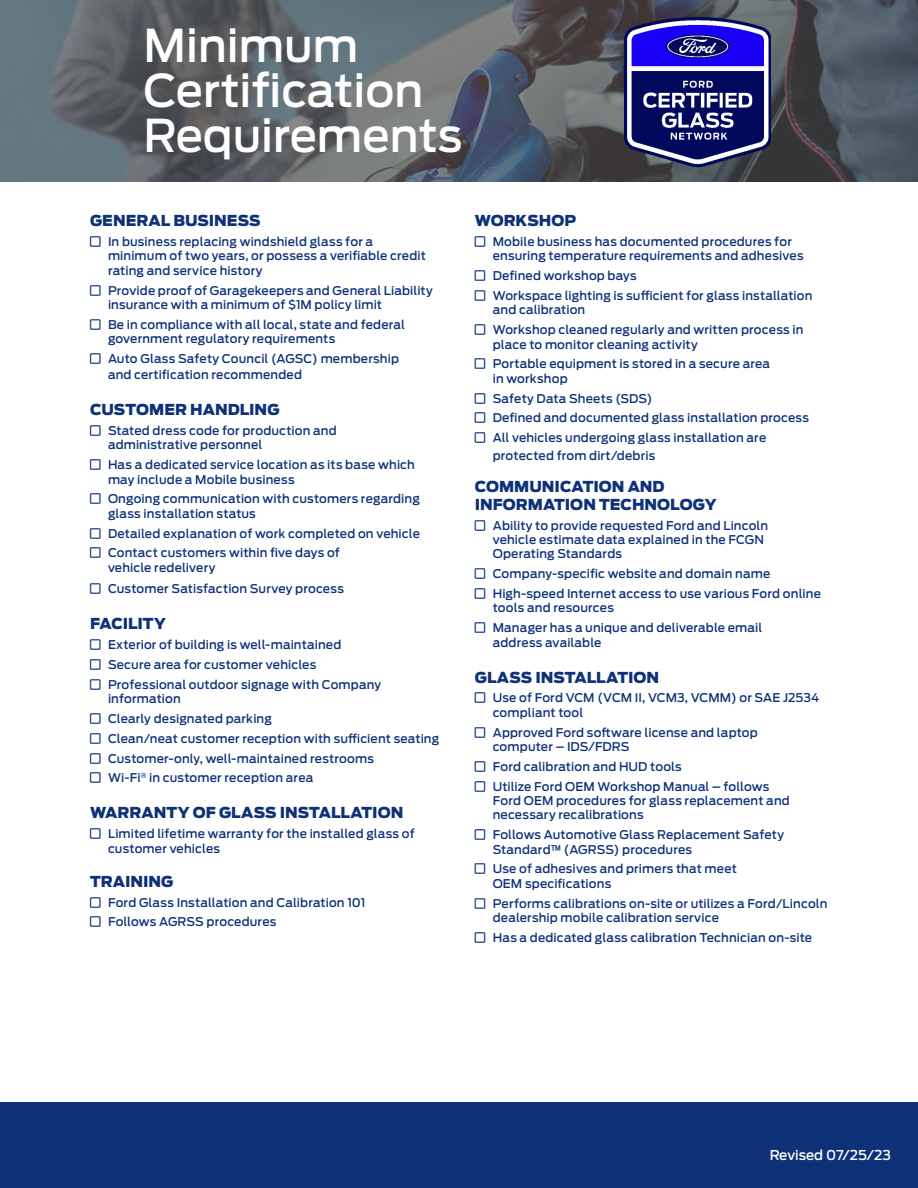
<style>
.page{position:relative;width:918px;height:1188px;background:#fff}
.page>*{position:absolute;margin:0;border:0;box-sizing:border-box;transform-origin:0 0}
.t1{font:500 45px/45px "Ford Antenna";color:#fff}
.t2{font:900 15px/18px "Ford Antenna";color:#0e3178}
.t3{font:500 13.5px "Ford Antenna";color:#fff}
.t4{font:500 12px/14.4px "Ford Antenna";letter-spacing:.01em;color:#0e3178}
.s1{font-family:"Ford Antenna Cond"}
</style>
<div class="page">
<img style="left:0;top:0;width:918px;height:182px">
<img style="left:616px;top:9px;width:155px;height:165px">
<div style="left:0;top:1102px;width:918px;height:86px;background:#0e3178"></div>
<h1 class="t1" style="left:144px;top:18px;width:320px">Minimum<br>Certification<br>Requirements</h1>
<p class="t2" style="left:90px;top:210px;width:172px">GENERAL BUSINESS</p>
<p class="t4" style="left:108px;top:233px;width:319px;text-indent:-18px">▼□ In business replacing windshield glass for a minimum of two years, or possess a verifiable credit rating and service history</p>
<p class="t4" style="left:108px;top:282px;width:326px;text-indent:-18px">▼□ Provide proof of Garagekeepers and General Liability insurance with a minimum of $1M policy limit</p>
<p class="t4" style="left:108px;top:316px;width:299px;text-indent:-18px">▼□ Be in compliance with all local, state and federal government regulatory requirements</p>
<p class="t4" style="left:108px;top:349px;width:293px;line-height:16.2px;text-indent:-18px">▼□ Auto Glass Safety Council (AGSC) membership and certification recommended</p>
<p class="t2" style="left:90px;top:399px;width:191px">CUSTOMER HANDLING</p>
<p class="t4" style="left:108px;top:422px;width:230px;text-indent:-18px">▼□ Stated dress code for production and administrative personnel</p>
<p class="t4" style="left:108px;top:456px;width:308px;text-indent:-18px">▼□ Has a dedicated service location as its base which may include a Mobile business</p>
<p class="t4" style="left:108px;top:491px;width:313px;text-indent:-18px">▼□ Ongoing communication with customers regarding glass installation status</p>
<p class="t4" style="left:90px;top:525px;width:331px">▼□ Detailed explanation of work completed on vehicle</p>
<p class="t4" style="left:108px;top:545px;width:233px;text-indent:-18px">▼□ Contact customers within five days of vehicle redelivery</p>
<p class="t4" style="left:90px;top:581px;width:255px">▼□ Customer Satisfaction Survey process</p>
<p class="t2" style="left:90px;top:614px;width:78px">FACILITY</p>
<p class="t4" style="left:90px;top:636px;width:253px">▼□ Exterior of building is well-maintained</p>
<p class="t4" style="left:90px;top:656px;width:228px">▼□ Secure area for customer vehicles</p>
<p class="t4" style="left:108px;top:676px;width:275px;text-indent:-18px">▼□ Professional outdoor signage with Company information</p>
<p class="t4" style="left:90px;top:710px;width:183px">▼□ Clearly designated parking</p>
<p class="t4" style="left:90px;top:730px;width:351px">▼□ Clean/neat customer reception with sufficient seating</p>
<p class="t4" style="left:90px;top:750px;width:285px">▼□ Customer-only, well-maintained restrooms</p>
<p class="t4" style="left:90px;top:770px;width:225px">▼□ Wi-Fi<sup>®</sup> in customer reception area</p>
<p class="t2" style="left:90px;top:803px;width:315px">WARRANTY OF GLASS INSTALLATION</p>
<p class="t4" style="left:108px;top:825px;width:308px;text-indent:-18px">▼□ Limited lifetime warranty for the installed glass of customer vehicles</p>
<p class="t2" style="left:90px;top:871px;width:85px">TRAINING</p>
<p class="t4" style="left:90px;top:894px;width:277px">▼□ Ford Glass Installation and Calibration 101</p>
<p class="t4" style="left:90px;top:914px;width:188px">▼□ Follows AGRSS procedures</p>
<p class="t2" style="left:475px;top:210px;width:103px">WORKSHOP</p>
<p class="t4" style="left:493px;top:233px;width:312px;text-indent:-18px">▼□ Mobile business has documented procedures for ensuring temperature requirements and adhesives</p>
<p class="t4" style="left:475px;top:267px;width:163px">▼□ Defined workshop bays</p>
<p class="t4" style="left:493px;top:287px;width:321px;text-indent:-18px">▼□ Workspace lighting is sufficient for glass installation and calibration</p>
<p class="t4" style="left:493px;top:321px;width:312px;text-indent:-18px">▼□ Workshop cleaned regularly and written process in place to monitor cleaning activity</p>
<p class="t4" style="left:493px;top:356px;width:279px;text-indent:-18px">▼□ Portable equipment is stored in a secure area in workshop</p>
<p class="t4" style="left:475px;top:390px;width:179px">▼□ Safety Data Sheets (SDS)</p>
<p class="t4" style="left:475px;top:410px;width:336px">▼□ Defined and documented glass installation process</p>
<p class="t4" style="left:493px;top:428px;width:275px;line-height:18px;text-indent:-18px">▼□ All vehicles undergoing glass installation are protected from dirt/debris</p>
<p class="t2" style="left:475px;top:476px;width:243px">COMMUNICATION AND<br>INFORMATION TECHNOLOGY</p>
<p class="t4" style="left:493px;top:517px;width:277px;text-indent:-18px">▼□ Ability to provide requested Ford and Lincoln vehicle estimate data explained in the FCGN<br>Operating Standards</p>
<p class="t4" style="left:475px;top:565px;width:297px">▼□ Company-specific website and domain name</p>
<p class="t4" style="left:493px;top:585px;width:330px;text-indent:-18px">▼□ High-speed Internet access to use various Ford online tools and resources</p>
<p class="t4" style="left:493px;top:619px;width:271px;text-indent:-18px">▼□ Manager has a unique and deliverable email address available</p>
<p class="t2" style="left:475px;top:667px;width:186px">GLASS INSTALLATION</p>
<p class="t4" style="left:493px;top:689px;width:328px;text-indent:-18px">▼□ Use of Ford VCM (VCM II, VCM3, VCMM) or SAE J2534 compliant tool</p>
<p class="t4" style="left:493px;top:724px;width:267px;text-indent:-18px">▼□ Approved Ford software license and laptop computer – IDS/FDRS</p>
<p class="t4" style="left:475px;top:758px;width:209px">▼□ Ford calibration and HUD tools</p>
<p class="t4" style="left:493px;top:778px;width:299px;text-indent:-18px">▼□ Utilize Ford OEM Workshop Manual – follows<br>Ford OEM procedures for glass replacement and necessary recalibrations</p>
<p class="t4" style="left:493px;top:826px;width:293px;text-indent:-18px">▼□ Follows Automotive Glass Replacement Safety<br>Standard<span class="s1">™</span> (AGRSS) procedures</p>
<p class="t4" style="left:493px;top:860px;width:246px;text-indent:-18px">▼□ Use of adhesives and primers that meet<br>OEM specifications</p>
<p class="t4" style="left:493px;top:895px;width:336px;text-indent:-18px">▼□ Performs calibrations on-site or utilizes a Ford/Lincoln dealership mobile calibration service</p>
<p class="t4" style="left:475px;top:929px;width:339px">▼□ Has a dedicated glass calibration Technician on-site</p>
<p class="t3" style="left:770px;top:1143px;width:123px">Revised 07/25/23</p>
</div>
